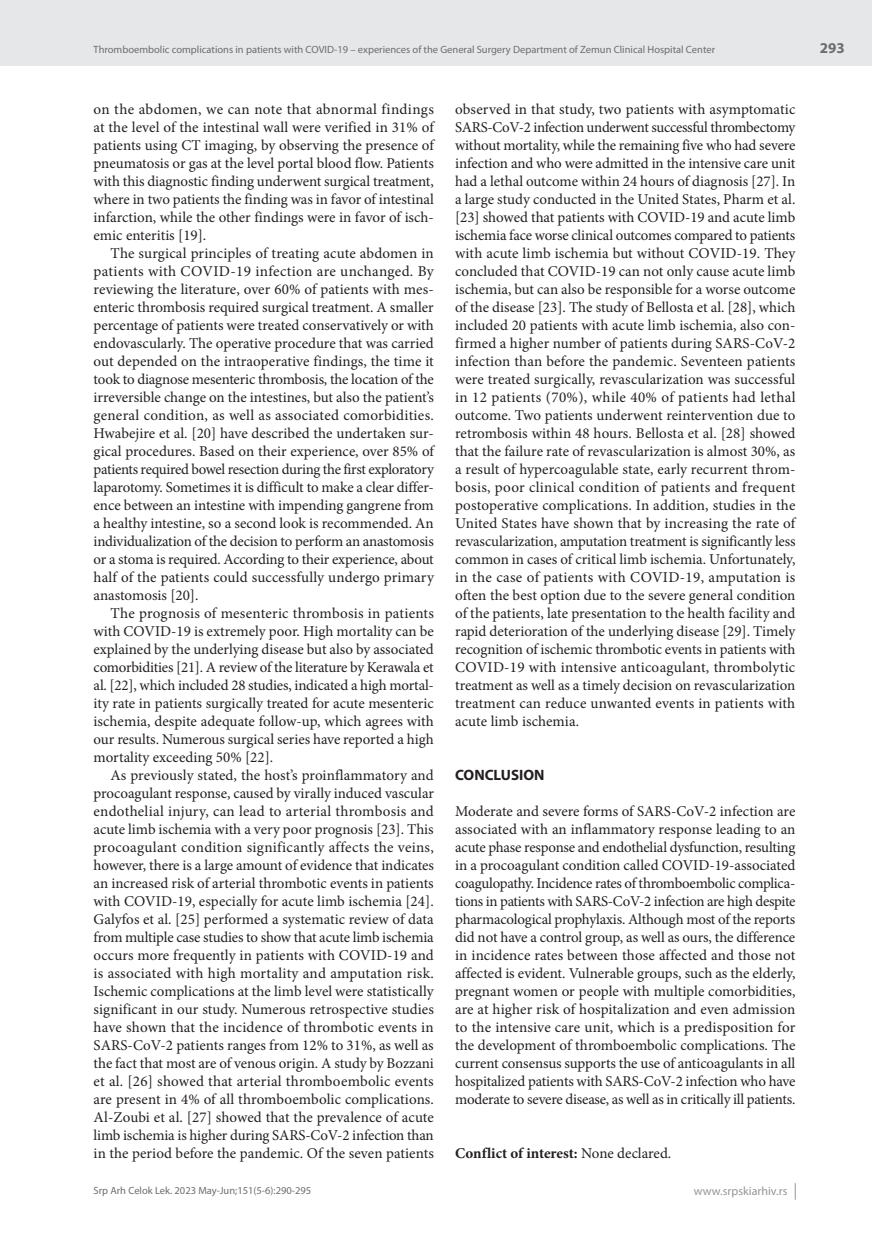
<style>
.page{position:relative;width:872px;height:1234px;background:#fff}
.page>*{position:absolute;margin:0;border:0;box-sizing:border-box;transform-origin:0 0}
.t1{font:15px/18px "Minion Pro";color:#231f20;text-align:justify}
.t2{font:700 15px "Minion Pro";color:#231f20}
.t3{font:700 15px "Myriad Pro";color:#231f20}
.t4{font:700 15px "Myriad Pro";color:#6c6d70}
.t5{font:12px "Myriad Pro";color:#939598}
.t6{font:10.5px "Myriad Pro";color:#6c6d70}
.s1{font-weight:400}
</style>
<div class="page">
<div style="left:0;top:0;width:872px;height:66px;background:#e6e7e9"></div>
<svg style="left:795px;top:1183px;width:1px;height:16px"></svg>
<p class="t6" style="left:94px;top:43px;width:623px">Thromboembolic complications in patients with COVID-19 – experiences of the General Surgery Department of Zemun Clinical Hospital Center</p>
<p class="t1" style="left:94px;top:100px;width:342px">on the abdomen, we can note that abnormal findings at the level of the intestinal wall were verified in 31% of patients using CT imaging, by observing the presence of pneumatosis or gas at the level portal blood flow. Patients with this diagnostic finding underwent surgical treatment, where in two patients the finding was in favor of intestinal infarction, while the other findings were in favor of isch&shy;emic enteritis [19].</p>
<p class="t1" style="left:94px;top:244px;width:342px;text-indent:17px">The surgical principles of treating acute abdomen in patients with COVID-19 infection are unchanged. By reviewing the literature, over 60% of patients with mes&shy;enteric thrombosis required surgical treatment. A smaller percentage of patients were treated conservatively or with endovascularly. The operative procedure that was carried out depended on the intraoperative findings, the time it took to diagnose mesenteric thrombosis, the location of the irreversible change on the intestines, but also the patient’s general condition, as well as associated comorbidities.<br>Hwabejire et al. [20] have described the undertaken sur&shy;gical procedures. Based on their experience, over 85% of patients required bowel resection during the first exploratory laparotomy. Sometimes it is difficult to make a clear differ&shy;ence between an intestine with impending gangrene from a healthy intestine, so a second look is recommended. An individualization of the decision to perform an anastomosis or a stoma is required. According to their experience, about half of the patients could successfully undergo primary anastomosis [20].</p>
<p class="t1" style="left:94px;top:604px;width:342px;text-indent:17px">The prognosis of mesenteric thrombosis in patients with COVID-19 is extremely poor. High mortality can be explained by the underlying disease but also by associated comorbidities [21]. A review of the literature by Kerawala et al. [22], which included 28 studies, indicated a high mortal&shy;ity rate in patients surgically treated for acute mesenteric ischemia, despite adequate follow-up, which agrees with our results. Numerous surgical series have reported a high mortality exceeding 50% [22].</p>
<p class="t1" style="left:94px;top:766px;width:342px;text-indent:17px">As previously stated, the host’s proinflammatory and procoagulant response, caused by virally induced vascular endothelial injury, can lead to arterial thrombosis and acute limb ischemia with a very poor prognosis [23]. This procoagulant condition significantly affects the veins, however, there is a large amount of evidence that indicates an increased risk of arterial thrombotic events in patients with COVID-19, especially for acute limb ischemia [24].<br>Galyfos et al. [25] performed a systematic review of data from multiple case studies to show that acute limb ischemia occurs more frequently in patients with COVID-19 and is associated with high mortality and amputation risk.<br>Ischemic complications at the limb level were statistically significant in our study. Numerous retrospective studies have shown that the incidence of thrombotic events in SARS-CoV-2 patients ranges from 12% to 31%, as well as the fact that most are of venous origin. A study by Bozzani et al. [26] showed that arterial thromboembolic events are present in 4% of all thromboembolic complications.<br>Al-Zoubi et al. [27] showed that the prevalence of acute limb ischemia is higher during SARS-CoV-2 infection than in the period before the pandemic. Of the seven patients</p>
<p class="t1" style="left:455px;top:100px;width:342px">observed in that study, two patients with asymptomatic SARS-CoV-2 infection underwent successful thrombectomy without mortality, while the remaining five who had severe infection and who were admitted in the intensive care unit had a lethal outcome within 24 hours of diagnosis [27]. In a large study conducted in the United States, Pharm et al. [23] showed that patients with COVID-19 and acute limb ischemia face worse clinical outcomes compared to patients with acute limb ischemia but without COVID-19. They concluded that COVID-19 can not only cause acute limb ischemia, but can also be responsible for a worse outcome of the disease [23]. The study of Bellosta et al. [28], which included 20 patients with acute limb ischemia, also con&shy;firmed a higher number of patients during SARS-CoV-2 infection than before the pandemic. Seventeen patients were treated surgically, revascularization was successful in 12 patients (70%), while 40% of patients had lethal outcome. Two patients underwent reintervention due to retrombosis within 48 hours. Bellosta et al. [28] showed that the failure rate of revascularization is almost 30%, as a result of hypercoagulable state, early recurrent throm&shy;bosis, poor clinical condition of patients and frequent postoperative complications. In addition, studies in the United States have shown that by increasing the rate of revascularization, amputation treatment is significantly less common in cases of critical limb ischemia. Unfortunately, in the case of patients with COVID-19, amputation is often the best option due to the severe general condition of the patients, late presentation to the health facility and rapid deterioration of the underlying disease [29]. Timely recognition of ischemic thrombotic events in patients with COVID-19 with intensive anticoagulant, thrombolytic treatment as well as a timely decision on revascularization treatment can reduce unwanted events in patients with acute limb ischemia.</p>
<p class="t3" style="left:455px;top:765px;width:91px">CONCLUSION</p>
<p class="t1" style="left:455px;top:802px;width:342px">Moderate and severe forms of SARS-CoV-2 infection are associated with an inflammatory response leading to an acute phase response and endothelial dysfunction, resulting in a procoagulant condition called COVID-19-associated coagulopathy. Incidence rates of thromboembolic complica&shy;tions in patients with SARS-CoV-2 infection are high despite pharmacological prophylaxis. Although most of the reports did not have a control group, as well as ours, the difference in incidence rates between those affected and those not affected is evident. Vulnerable groups, such as the elderly, pregnant women or people with multiple comorbidities, are at higher risk of hospitalization and even admission to the intensive care unit, which is a predisposition for the development of thromboembolic complications. The current consensus supports the use of anticoagulants in all hospitalized patients with SARS-CoV-2 infection who have moderate to severe disease, as well as in critically ill patients.</p>
<p class="t2" style="left:455px;top:1142px;width:218px">Conflict of interest: <span class="s1">None declared.</span></p>
<p class="t6" style="left:94px;top:1184px;width:219px">Srp Arh Celok Lek. 2023 May-Jun;151(5-6):290-295</p>
<p class="t5" style="left:694px;top:1183px;width:95px">www.srpskiarhiv.rs</p>
<p class="t4" style="left:820px;top:38px;width:26px">293</p>
</div>
